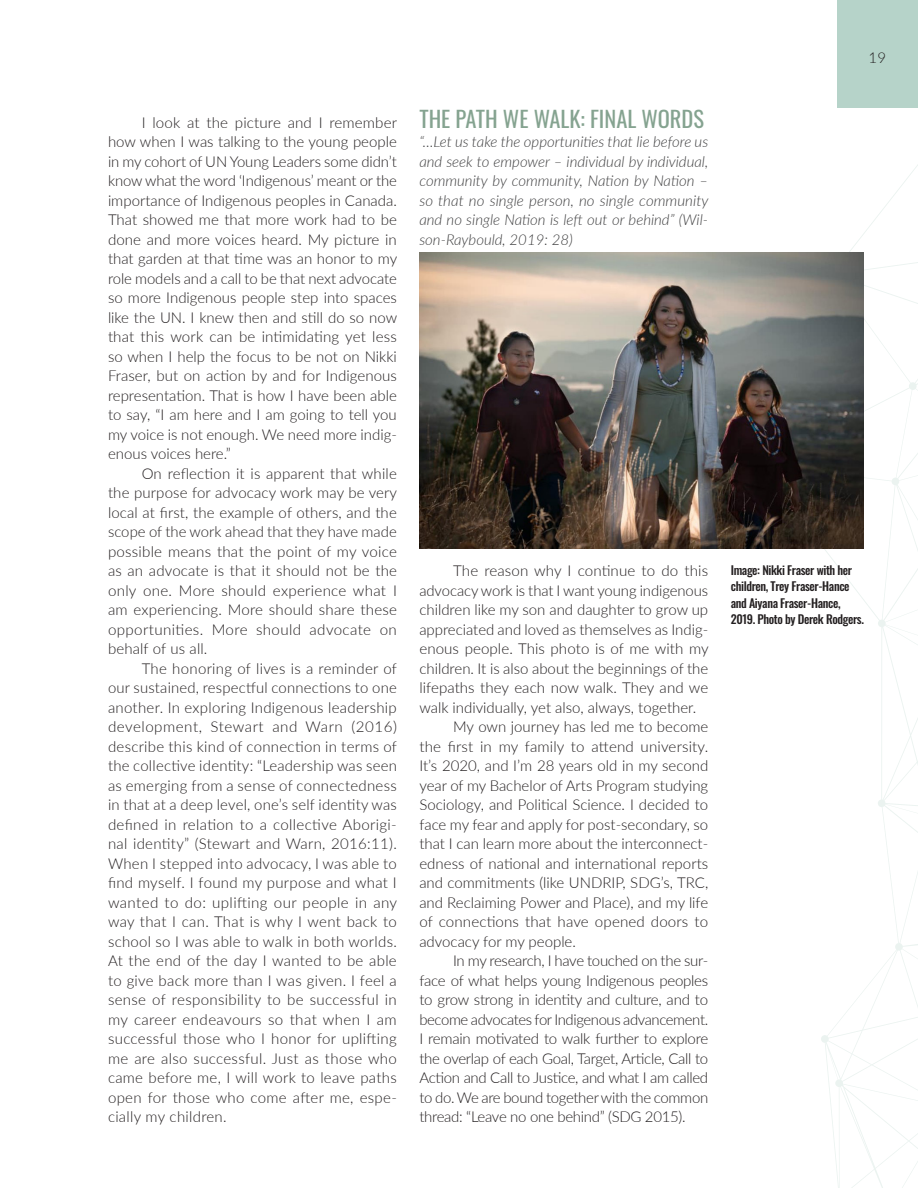
<style>
.page{position:relative;width:918px;height:1188px;background:#fff}
.page>*{position:absolute;margin:0;border:0;box-sizing:border-box;transform-origin:0 0}
.Article_Heading_1{font:22.5px "Oswald";color:#85a390}
.Main_Body{font:300 15px/19.5px "Lato";color:#231f20;text-align:justify}
.Block_Quote_-_No_Ind{font:italic 300 15px/19.5px "Lato";color:#3e3e3f;text-align:justify}
.Image_Caption_-_Alig{font:500 12px/16.5px "Oswald";letter-spacing:-.03em;color:#231f20}
</style>
<div class="page">
<svg style="left:821px;top:165px;width:97px;height:1023px"></svg>
<div style="left:837px;top:0;width:81px;height:108px;background:#b6d3c9"></div>
<img style="left:419px;top:252px;width:445px;height:297px">
<p class="Main_Body" style="left:108px;top:112px;width:291px;text-indent:34px">I look at the picture and I remember how when I was talking to the young people in my cohort of UN Young Leaders some didn’t know what the word ‘Indigenous’ meant or the importance of Indigenous peoples in Canada.<br>That showed me that more work had to be done and more voices heard. My picture in that garden at that time was an honor to my role models and a call to be that next advocate so more Indigenous people step into spaces like the UN. I knew then and still do so now that this work can be intimidating yet less so when I help the focus to be not on Nikki Fraser, but on action by and for Indigenous representation. That is how I have been able to say, “I am here and I am going to tell you my voice is not enough. We need more indig&shy;enous voices here.”</p>
<p class="Main_Body" style="left:108px;top:463px;width:291px;text-indent:34px">On reflection it is apparent that while the purpose for advocacy work may be very local at first, the example of others, and the scope of the work ahead that they have made possible means that the point of my voice as an advocate is that it should not be the only one. More should experience what I am experiencing. More should share these opportunities. More should advocate on behalf of us all.</p>
<p class="Main_Body" style="left:108px;top:658px;width:291px;text-indent:34px">The honoring of lives is a reminder of our sustained, respectful connections to one another. In exploring Indigenous leadership development, Stewart and Warn (2016) describe this kind of connection in terms of the collective identity: “Leadership was seen as emerging from a sense of connectedness in that at a deep level, one’s self identity was defined in relation to a collective Aborigi&shy;nal identity” (Stewart and Warn, 2016:11).<br>When I stepped into advocacy, I was able to find myself. I found my purpose and what I wanted to do: uplifting our people in any way that I can. That is why I went back to school so I was able to walk in both worlds.<br>At the end of the day I wanted to be able to give back more than I was given. I feel a sense of responsibility to be successful in my career endeavours so that when I am successful those who I honor for uplifting me are also successful. Just as those who came before me, I will work to leave paths open for those who come after me, espe&shy;cially my children.</p>
<p class="Article_Heading_1" style="left:419px;top:98px;width:286px">THE PATH WE WALK: FINAL WORDS</p>
<p class="Block_Quote_-_No_Ind" style="left:419px;top:131px;width:291px">“…Let us take the opportunities that lie before us and seek to empower – individual by individual, community by community, Nation by Nation – so that no single person, no single community and no single Nation is left out or behind” (Wil&shy;son-Raybould, 2019: 28)</p>
<p class="Main_Body" style="left:419px;top:560px;width:291px;text-indent:34px">The reason why I continue to do this advocacy work is that I want young indigenous children like my son and daughter to grow up appreciated and loved as themselves as Indig&shy;enous people. This photo is of me with my children. It is also about the beginnings of the lifepaths they each now walk. They and we walk individually, yet also, always, together.</p>
<p class="Main_Body" style="left:419px;top:716px;width:290px;text-indent:34px">My own journey has led me to become the first in my family to attend university.<br>It’s 2020, and I’m 28 years old in my second year of my Bachelor of Arts Program studying Sociology, and Political Science. I decided to face my fear and apply for post-secondary, so that I can learn more about the interconnect&shy;edness of national and international reports and commitments (like UNDRIP, SDG’s, TRC, and Reclaiming Power and Place), and my life of connections that have opened doors to advocacy for my people.</p>
<p class="Main_Body" style="left:419px;top:950px;width:290px;text-indent:34px">In my research, I have touched on the sur&shy;face of what helps young Indigenous peoples to grow strong in identity and culture, and to become advocates for Indigenous advancement.<br>I remain motivated to walk further to explore the overlap of each Goal, Target, Article, Call to Action and Call to Justice, and what I am called to do. We are bound together with the common thread: “Leave no one behind” (SDG 2015).</p>
<p class="Main_Body" style="left:869px;top:47px;width:19px">19</p>
<p class="Image_Caption_-_Alig" style="left:731px;top:563px;width:135px">Image: Nikki Fraser with her children, Trey Fraser-Hance and Aiyana Fraser-Hance,<br>2019. Photo by Derek Rodgers.</p>
</div>
